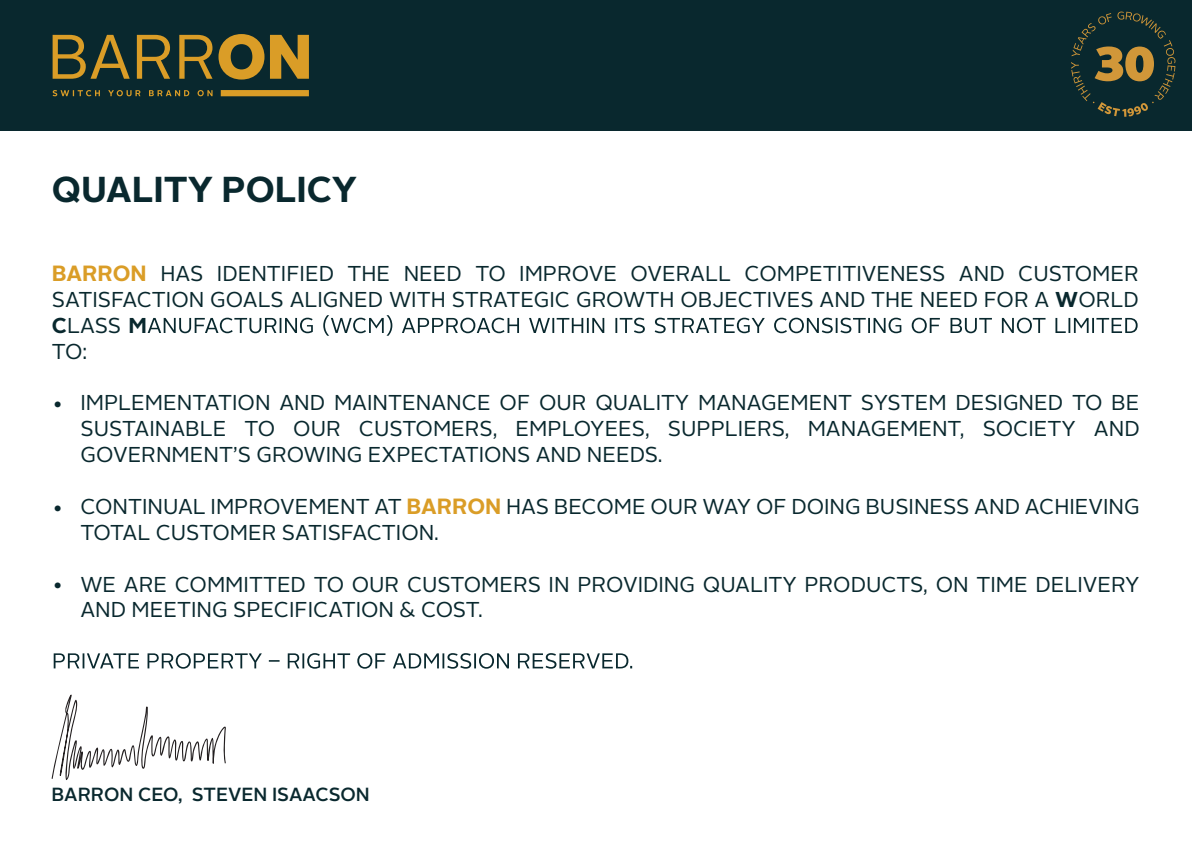
<style>
.page{position:relative;width:1192px;height:842px;background:#fff}
.page>*{position:absolute;margin:0;border:0;box-sizing:border-box;transform-origin:0 0}
.t1{font:700 36px "Alright Sans";color:#09282e}
.t2{font:21.5px/25.8px "Alright Sans";color:#09282e}
.t3{font:500 19px "Alright Sans";color:#09282e}
.s1{font-weight:700;font-size:22px;color:#da9d27}
.s2{font-weight:700}
</style>
<div class="page">
<svg style="left:148px;top:315px;width:990px;height:21px"></svg>
<svg style="left:54px;top:653px;width:578px;height:16px"></svg>
<div style="left:0;top:0;width:1192px;height:130px;background:#09282e"></div>
<svg style="left:53px;top:34px;width:256px;height:62px"></svg>
<svg style="left:52px;top:694px;width:174px;height:86px"></svg>
<svg style="left:1071px;top:12px;width:104px;height:105px"></svg>
<h1 class="t1" style="left:52px;top:164px;width:307px">QUALITY POLICY</h1>
<p class="t2" style="left:52px;top:261px;width:1089px"><span class="s1">BARRON</span> HAS IDENTIFIED THE NEED TO IMPROVE OVERALL COMPETITIVENESS AND CUSTOMER SATISFACTION GOALS ALIGNED WITH STRATEGIC GROWTH OBJECTIVES AND THE NEED FOR A <span class="s2">W</span>ORLD <span class="s2">C</span>LASS <span class="s2">M<br></span>TO:</p>
<p class="t2" style="left:52px;top:390px;width:13px">•</p>
<p class="t2" style="left:52px;top:494px;width:13px">•</p>
<p class="t2" style="left:52px;top:571px;width:13px">•</p>
<p class="t2" style="left:80px;top:390px;width:1061px;text-align:justify">IMPLEMENTATION AND MAINTENANCE OF OUR QUALITY MANAGEMENT SYSTEM DESIGNED TO BE SUSTAINABLE TO OUR CUSTOMERS, EMPLOYEES, SUPPLIERS, MANAGEMENT, SOCIETY AND GOVERNMENT’S GROWING EXPECTATIONS AND NEEDS.</p>
<p class="t2" style="left:80px;top:494px;width:1061px">CONTINUAL IMPROVEMENT AT <span class="s1">BARRON</span> HAS BECOME OUR WAY OF DOING BUSINESS AND ACHIEVING<br>TOTAL CUSTOMER SATISFACTION.</p>
<p class="t2" style="left:80px;top:572px;width:1061px">WE ARE COMMITTED TO OUR CUSTOMERS IN PROVIDING QUALITY PRODUCTS, ON TIME DELIVERY<br>AND MEETING SPECIFICATION &amp; COST.</p>
<p class="t3" style="left:52px;top:781px;width:320px">BARRON CEO, STEVEN ISAACSON</p>
</div>
